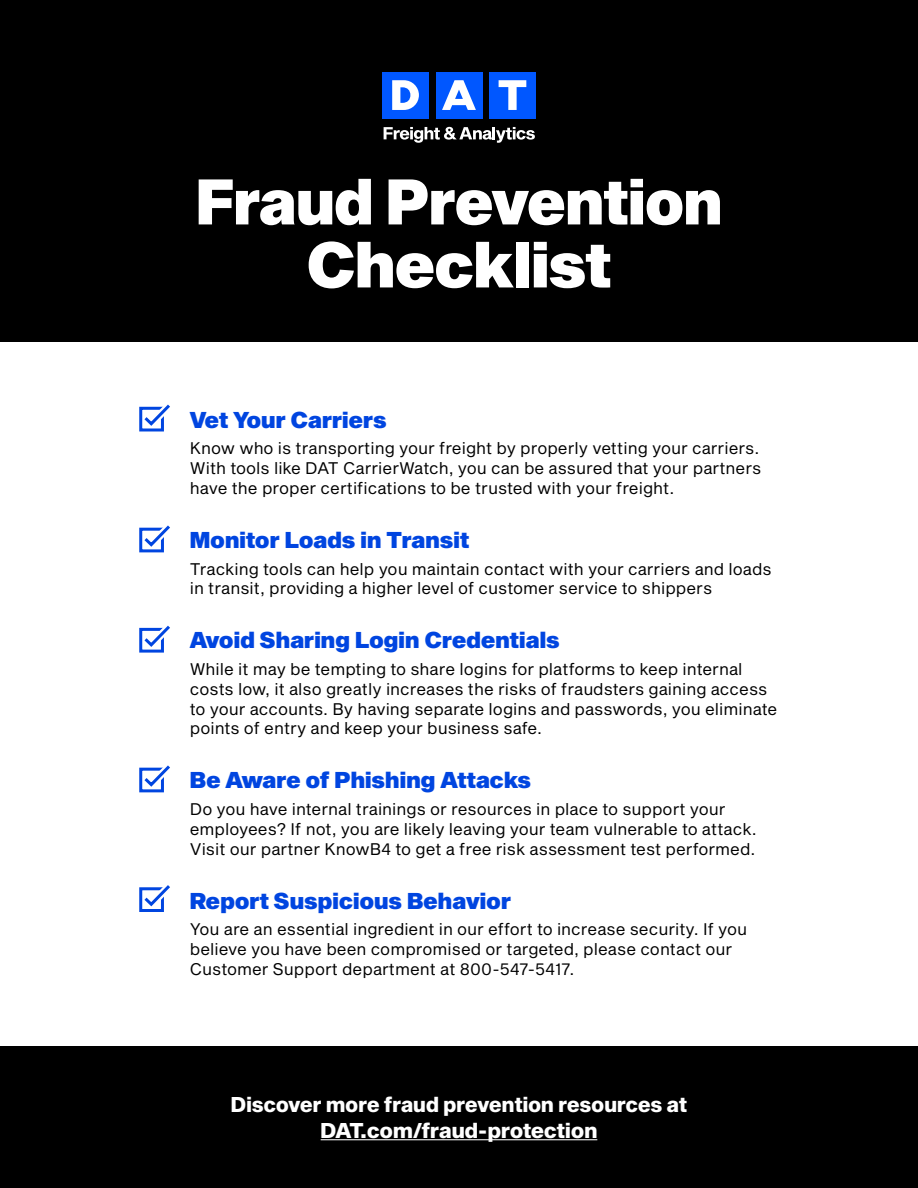
<style>
.page{position:relative;width:918px;height:1188px;background:#fff}
.page>*{position:absolute;margin:0;border:0;box-sizing:border-box;transform-origin:0 0}
.t1{font:63px/63px "Sequel Sans Black Head";color:#fff;text-align:center;scale:.96 1}
.t2{font:22.5px "Sequel Sans Black Head";letter-spacing:.01em;color:#0045e0}
.t3{font:21px/25.2px "Sequel Sans Heavy Head";letter-spacing:.01em;color:#fff;text-align:center}
.t4{font:16.5px/19.8px "Sequel Sans Book Body";color:#000}
</style>
<div class="page">
<div style="left:0;top:0;width:918px;height:341px;background:#000"></div>
<svg style="left:139px;top:625px;width:31px;height:28px"></svg>
<svg style="left:139px;top:525px;width:31px;height:28px"></svg>
<svg style="left:139px;top:765px;width:31px;height:28px"></svg>
<svg style="left:139px;top:885px;width:31px;height:27px"></svg>
<svg style="left:139px;top:404px;width:31px;height:28px"></svg>
<div style="left:0;top:1047px;width:918px;height:141px;background:#000"></div>
<div style="left:436px;top:72px;width:46px;height:46px;background:#0057ff"></div>
<div style="left:382px;top:72px;width:47px;height:46px;background:#0057ff"></div>
<div style="left:489px;top:72px;width:47px;height:46px;background:#0057ff"></div>
<svg style="left:392px;top:80px;width:134px;height:30px"></svg>
<svg style="left:384px;top:127px;width:151px;height:16px"></svg>
<hr style="left:321px;top:1139px;width:276px;height:1px;background:#fff">
<h1 class="t1" style="left:196px;top:173px;width:550px">Fraud Prevention<br>Checklist</h1>
<h2 class="t2" style="left:190px;top:404px;width:198px">Vet Your Carriers</h2>
<p class="t4" style="left:190px;top:439px;width:573px">Know who is transporting your freight by properly vetting your carriers.<br>With tools like DAT CarrierWatch, you can be assured that your partners have the proper certifications to be trusted with your freight.</p>
<h2 class="t2" style="left:190px;top:524px;width:281px">Monitor Loads in Transit</h2>
<p class="t4" style="left:190px;top:560px;width:583px">Tracking tools can help you maintain contact with your carriers and loads in transit, providing a higher level of customer service to shippers</p>
<h2 class="t2" style="left:190px;top:624px;width:371px">Avoid Sharing Login Credentials</h2>
<p class="t4" style="left:190px;top:660px;width:589px">While it may be tempting to share logins for platforms to keep internal costs low, it also greatly increases the risks of fraudsters gaining access to your accounts. By having separate logins and passwords, you eliminate points of entry and keep your business safe.</p>
<h2 class="t2" style="left:190px;top:764px;width:343px">Be Aware of Phishing Attacks</h2>
<p class="t4" style="left:190px;top:800px;width:568px">Do you have internal trainings or resources in place to support your employees? If not, you are likely leaving your team vulnerable to attack.<br>Visit our partner KnowB4 to get a free risk assessment test performed.</p>
<h2 class="t2" style="left:190px;top:884px;width:323px">Report Suspicious Behavior</h2>
<p class="t4" style="left:190px;top:920px;width:559px">You are an essential ingredient in our effort to increase security. If you believe you have been compromised or targeted, please contact our<br>Customer Support department at 800-547-5417.</p>
<p class="t3" style="left:231px;top:1093px;width:458px">Discover more fraud prevention resources at<br>DAT.com/fraud-protection</p>
</div>
